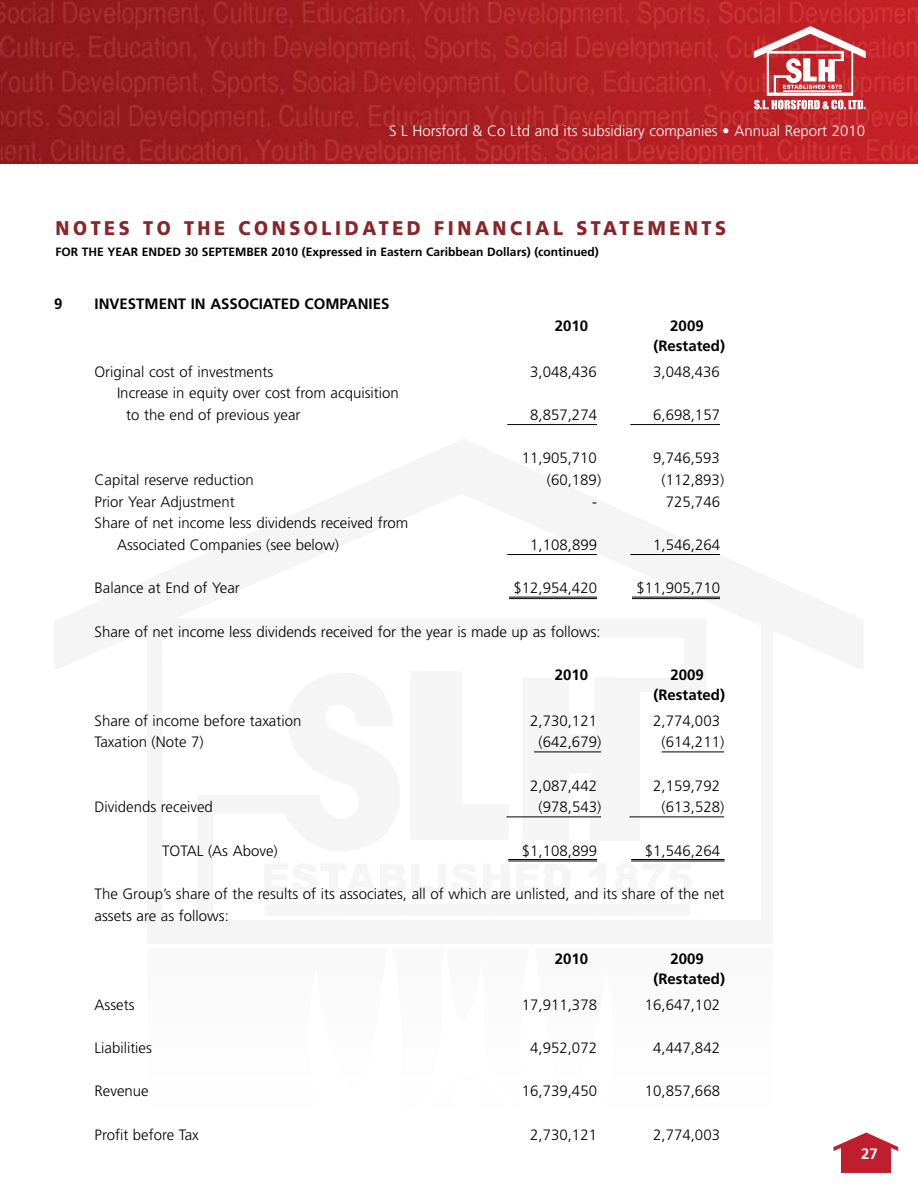
<style>
.page{position:relative;width:918px;height:1188px;background:#fff}
.page>*{position:absolute;margin:0;border:0;box-sizing:border-box;transform-origin:0 0}
.t1{font:900 19.8px "Frutiger";letter-spacing:.2em;color:#8a2629;scale:.91 1}
.t2{font:300 15px/21.6px "Frutiger";color:#000}
.t3{font:700 15px/19.5px "Frutiger";color:#000;text-align:center}
.t4{font:300 15px "Frutiger";color:#fff}
.t5{font:700 15px "Frutiger";color:#fff}
.t6{font:700 12px "Frutiger";color:#000}
</style>
<div class="page">
<img style="left:0;top:0;width:918px;height:163px">
<svg style="left:754px;top:26px;width:111px;height:83px"></svg>
<svg style="left:865px;top:1132px;width:33px;height:41px"></svg>
<svg style="left:833px;top:1133px;width:32px;height:40px"></svg>
<hr style="left:507px;top:424px;width:90px;height:1px;background:#000">
<hr style="left:630px;top:424px;width:90px;height:1px;background:#000">
<hr style="left:507px;top:554px;width:90px;height:1px;background:#000">
<hr style="left:630px;top:554px;width:90px;height:1px;background:#000">
<hr style="left:509px;top:597px;width:88px;height:1px;background:#000">
<hr style="left:509px;top:598px;width:88px;height:1px;background:#000">
<hr style="left:632px;top:597px;width:88px;height:1px;background:#000">
<hr style="left:632px;top:598px;width:88px;height:1px;background:#000">
<hr style="left:534px;top:752px;width:67px;height:1px;background:#000">
<hr style="left:662px;top:752px;width:62px;height:1px;background:#000">
<hr style="left:507px;top:817px;width:94px;height:1px;background:#000">
<hr style="left:630px;top:817px;width:94px;height:1px;background:#000">
<hr style="left:508px;top:859px;width:89px;height:1px;background:#000">
<hr style="left:508px;top:861px;width:89px;height:1px;background:#000">
<hr style="left:631px;top:859px;width:94px;height:1px;background:#000">
<hr style="left:631px;top:861px;width:94px;height:1px;background:#000">
<p class="t4" style="left:389px;top:123px;width:478px">S L Horsford &amp; Co Ltd and its subsidiary companies • Annual Report 2010</p>
<h1 class="t1" style="left:56px;top:216px;width:739px">NOTES TO THE CONSOLIDATED FINANCIAL STATEMENTS</h1>
<p class="t6" style="left:56px;top:245px;width:545px">FOR THE YEAR ENDED 30 SEPTEMBER 2010 (Expressed in Eastern Caribbean Dollars) (continued)</p>
<p class="t3" style="left:54px;top:294px;width:10px">9</p>
<p class="t3" style="left:94px;top:294px;width:296px">INVESTMENT IN ASSOCIATED COMPANIES</p>
<p class="t3" style="left:555px;top:316px;width:35px">2010</p>
<p class="t3" style="left:653px;top:316px;width:73px">2009 (Restated)</p>
<p class="t2" style="left:95px;top:361px;width:180px">Original cost of investments</p>
<p class="t2" style="left:530px;top:361px;width:68px">3,048,436</p>
<p class="t2" style="left:653px;top:361px;width:68px">3,048,436</p>
<p class="t2" style="left:126px;top:382px;width:274px;text-indent:-9px">Increase in equity over cost from acquisition to the end of previous year</p>
<p class="t2" style="left:530px;top:404px;width:68px">8,857,274</p>
<p class="t2" style="left:653px;top:404px;width:68px">6,698,157</p>
<p class="t2" style="left:522px;top:447px;width:77px">11,905,710</p>
<p class="t2" style="left:653px;top:447px;width:68px">9,746,593</p>
<p class="t2" style="left:95px;top:469px;width:161px">Capital reserve reduction</p>
<p class="t2" style="left:547px;top:469px;width:56px">(60,189)</p>
<p class="t2" style="left:662px;top:469px;width:64px">(112,893)</p>
<p class="t2" style="left:95px;top:491px;width:142px">Prior Year Adjustment</p>
<p class="t2" style="left:592px;top:491px;width:6px">-</p>
<p class="t2" style="left:666px;top:491px;width:56px">725,746</p>
<p class="t2" style="left:117px;top:512px;width:293px;text-indent:-22px">Share of net income less dividends received from<br>Associated Companies (see below)</p>
<p class="t2" style="left:530px;top:534px;width:68px">1,108,899</p>
<p class="t2" style="left:653px;top:534px;width:68px">1,546,264</p>
<p class="t2" style="left:95px;top:577px;width:147px">Balance at End of Year</p>
<p class="t2" style="left:514px;top:577px;width:85px">$12,954,420</p>
<p class="t2" style="left:637px;top:577px;width:85px">$11,905,710</p>
<p class="t2" style="left:95px;top:621px;width:508px">Share of net income less dividends received for the year is made up as follows:</p>
<p class="t3" style="left:555px;top:665px;width:35px">2010</p>
<p class="t3" style="left:653px;top:665px;width:73px">2009 (Restated)</p>
<p class="t2" style="left:95px;top:710px;width:208px">Share of income before taxation</p>
<p class="t2" style="left:530px;top:710px;width:68px">2,730,121</p>
<p class="t2" style="left:653px;top:710px;width:68px">2,774,003</p>
<p class="t2" style="left:95px;top:731px;width:111px">Taxation (Note 7)</p>
<p class="t2" style="left:539px;top:731px;width:64px">(642,679)</p>
<p class="t2" style="left:662px;top:731px;width:64px">(614,211)</p>
<p class="t2" style="left:530px;top:775px;width:68px">2,087,442</p>
<p class="t2" style="left:653px;top:775px;width:68px">2,159,792</p>
<p class="t2" style="left:95px;top:796px;width:120px">Dividends received</p>
<p class="t2" style="left:539px;top:796px;width:64px">(978,543)</p>
<p class="t2" style="left:662px;top:796px;width:64px">(613,528)</p>
<p class="t2" style="left:162px;top:840px;width:117px">TOTAL (As Above)</p>
<p class="t2" style="left:522px;top:840px;width:77px">$1,108,899</p>
<p class="t2" style="left:645px;top:840px;width:77px">$1,546,264</p>
<p class="t2" style="left:95px;top:883px;width:632px">The Group’s share of the results of its associates, all of which are unlisted, and its share of the net assets are as follows:</p>
<p class="t3" style="left:555px;top:949px;width:35px">2010</p>
<p class="t3" style="left:653px;top:949px;width:73px">2009 (Restated)</p>
<p class="t2" style="left:95px;top:994px;width:42px">Assets</p>
<p class="t2" style="left:522px;top:994px;width:77px">17,911,378</p>
<p class="t2" style="left:645px;top:994px;width:77px">16,647,102</p>
<p class="t2" style="left:95px;top:1037px;width:59px">Liabilities</p>
<p class="t2" style="left:530px;top:1037px;width:68px">4,952,072</p>
<p class="t2" style="left:653px;top:1037px;width:68px">4,447,842</p>
<p class="t2" style="left:95px;top:1080px;width:56px">Revenue</p>
<p class="t2" style="left:522px;top:1080px;width:77px">16,739,450</p>
<p class="t2" style="left:645px;top:1080px;width:77px">10,857,668</p>
<p class="t2" style="left:95px;top:1124px;width:106px">Profit before Tax</p>
<p class="t2" style="left:530px;top:1124px;width:68px">2,730,121</p>
<p class="t2" style="left:653px;top:1124px;width:68px">2,774,003</p>
<p class="t5" style="left:861px;top:1145px;width:18px">27</p>
</div>
